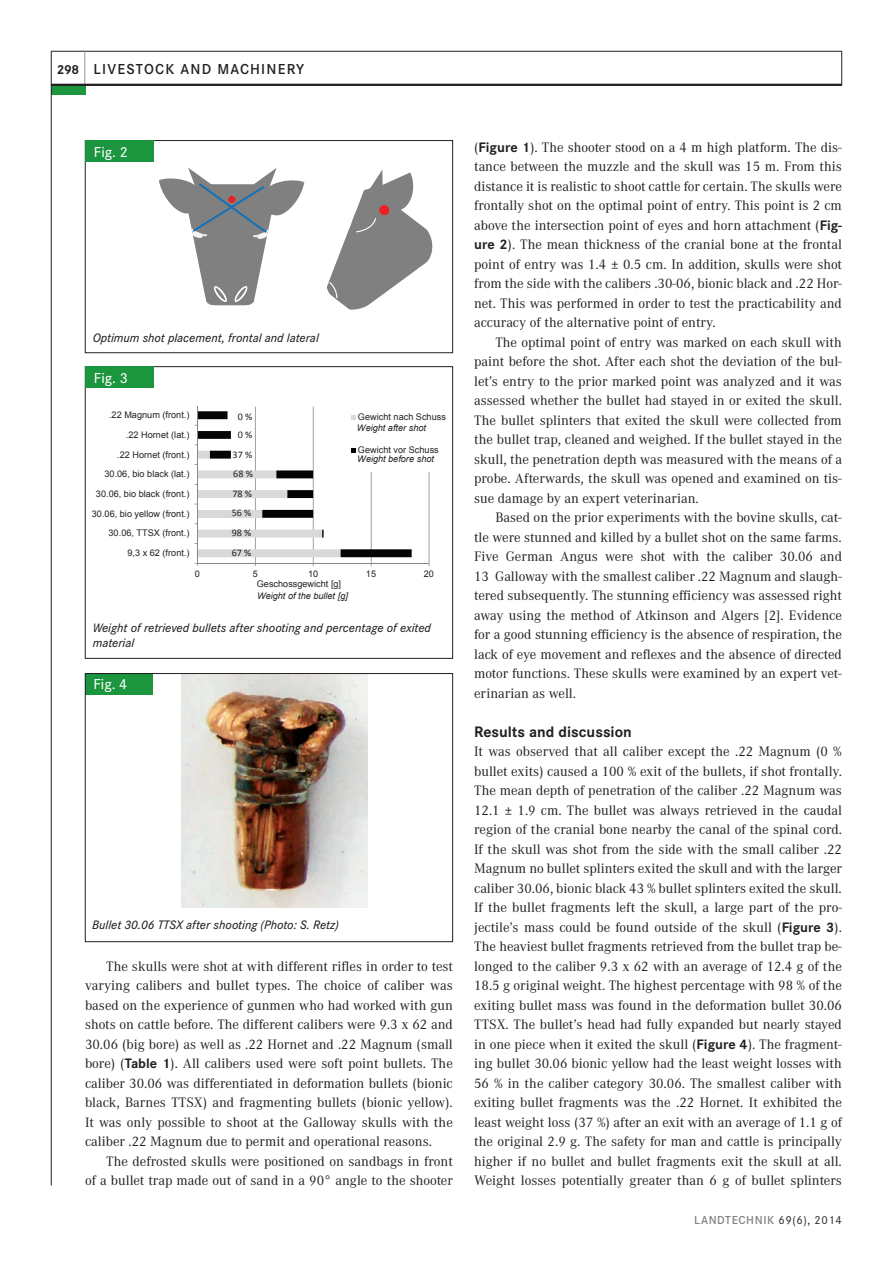
<style>
.page{position:relative;width:893px;height:1263px;background:#fff}
.page>*{position:absolute;margin:0;border:0;box-sizing:border-box;transform-origin:0 0}
.t1{font:700 15.75px "Corporate S";color:#231f20}
.t2{font:600 15px "Corporate S";letter-spacing:.08em;color:#231f20}
.t3{font:500 15px "Corporate S";color:#fff}
.t4{font:14.25px/19.5px "Corporate A";color:#231f20;text-align:justify}
.t5{font:700 13.5px "Corporate S";color:#231f20}
.t6{font:italic 500 12.75px/15px "Corporate S";color:#231f20}
.t7{font:600 12px "Corporate S";letter-spacing:.05em;color:#808285}
.t8{font:10.05px/19.5px "Calibri";color:#231f20}
.t9{font:9.15px/10.5px "Arial";color:#231f20}
.t10{font:italic 9.15px "Arial";color:#231f20}
.s1{font-family:"Corporate S";font-weight:700}
.s2{font-weight:400;color:#231f20}
</style>
<div class="page">
<hr style="left:51px;top:51px;width:791px;height:1px;background:#231f20">
<hr style="left:85px;top:51px;width:1px;height:34px;background:#939598">
<hr style="left:841px;top:51px;width:1px;height:34px;background:#231f20">
<div style="left:51px;top:85px;width:34px;height:10px;background:#1b953e"></div>
<hr style="left:51px;top:51px;width:1px;height:1134px;background:#231f20">
<hr style="left:51px;top:84px;width:791px;height:2px;background:#231f20">
<div style="left:85px;top:140px;width:368px;height:213px;border:1px solid #231f20"></div>
<div style="left:85px;top:141px;width:68px;height:21px;background:#1b953e"></div>
<svg style="left:159px;top:168px;width:145px;height:138px"></svg>
<svg style="left:327px;top:170px;width:106px;height:140px"></svg>
<div style="left:85px;top:366px;width:368px;height:293px;border:1px solid #231f20"></div>
<div style="left:85px;top:367px;width:68px;height:21px;background:#1b953e"></div>
<hr style="left:429px;top:406px;width:1px;height:157px;background:#868686">
<hr style="left:371px;top:406px;width:1px;height:157px;background:#868686">
<hr style="left:313px;top:406px;width:1px;height:157px;background:#868686">
<hr style="left:255px;top:406px;width:1px;height:157px;background:#868686">
<hr style="left:197px;top:563px;width:232px;height:1px;background:#868686">
<hr style="left:197px;top:406px;width:1px;height:157px;background:#868686">
<div style="left:339px;top:406px;width:107px;height:66px;background:#fff"></div>
<svg style="left:195px;top:411px;width:217px;height:146px"></svg>
<div style="left:354px;top:422px;width:87px;height:12px;background:#fff"></div>
<div style="left:355px;top:454px;width:87px;height:12px;background:#fff"></div>
<img style="left:182px;top:675px;width:185px;height:232px">
<div style="left:85px;top:673px;width:67px;height:21px;background:#1b953e"></div>
<div style="left:85px;top:673px;width:368px;height:269px;border:1px solid #231f20"></div>
<p class="t5" style="left:57px;top:61px;width:24px">298</p>
<p class="t2" style="left:94px;top:60px;width:212px">LIVESTOCK AND MACHINERY</p>
<p class="t3" style="left:94px;top:143px;width:35px">Fig. 2</p>
<p class="t6" style="left:93px;top:330px;width:228px">Optimum shot placement, frontal and lateral</p>
<p class="t3" style="left:94px;top:370px;width:35px">Fig. 3</p>
<p class="t9" style="left:109px;top:410px;width:82px">.22 Magnum (front.)</p>
<p class="t9" style="left:126px;top:429px;width:65px">.22 Hornet (lat.)</p>
<p class="t9" style="left:117px;top:449px;width:74px">.22 Hornet (front.)</p>
<p class="t9" style="left:105px;top:469px;width:86px">30.06, bio black (lat.)</p>
<p class="t9" style="left:96px;top:488px;width:95px">30.06, bio black (front.)</p>
<p class="t9" style="left:92px;top:508px;width:99px">30.06, bio yellow (front.)</p>
<p class="t9" style="left:109px;top:528px;width:82px">30.06, TTSX (front.)</p>
<p class="t9" style="left:127px;top:548px;width:64px">9,3 x 62 (front.)</p>
<p class="t8" style="left:238px;top:407px;width:16px;line-height:18.6px">0%<br>0%</p>
<p class="t8" style="left:232px;top:445px;width:23px">37%<br>68%<br>78%<br>56%<br>98%<br>67%</p>
<p class="t9" style="left:358px;top:412px;width:89px">Gewicht nach Schuss weigh</p>
<p class="t9" style="left:358px;top:445px;width:82px">Gewicht vor Schuss weight before shot</p>
<p class="t10" style="left:357px;top:421px;width:71px">Weight after shot</p>
<p class="t10" style="left:357px;top:453px;width:78px">Weight before shot</p>
<p class="t9" style="left:195px;top:568px;width:7px">0</p>
<p class="t9" style="left:253px;top:568px;width:7px">5</p>
<p class="t9" style="left:308px;top:568px;width:12px">10</p>
<p class="t9" style="left:366px;top:568px;width:12px">15</p>
<p class="t9" style="left:424px;top:568px;width:12px">20</p>
<p class="t9" style="left:257px;top:578px;width:86px">Geschossgewicht [g]</p>
<p class="t10" style="left:257px;top:590px;width:92px">Weight of the bullet [g]</p>
<p class="t6" style="left:93px;top:620px;width:340px">Weight of retrieved bullets after shooting and percentage of exited material</p>
<p class="t3" style="left:94px;top:676px;width:35px">Fig. 4</p>
<p class="t6" style="left:92px;top:918px;width:248px">Bullet 30.06 TTSX after shooting (Photo: S. Retz)</p>
<p class="t4" style="left:85px;top:957px;width:369px;text-indent:21px">The skulls were shot at with different rifles in order to test varying calibers and bullet types. The choice of caliber was based on the experience of gunmen who had worked with gun shots on cattle before. The different calibers were 9.3 x 62 and 30.06 (big bore) as well as .22 Hornet and .22 Magnum (small bore) (<span class="s1">Table 1</span>). All calibers used were soft point bullets. The caliber 30.06 was differentiated in deformation bullets (bionic black, Barnes TTSX) and fragmenting bullets (bionic yellow).<br>It was only possible to shoot at the Galloway skulls with the caliber .22 Magnum due to permit and operational reasons.</p>
<p class="t4" style="left:85px;top:1152px;width:369px;text-align:right">The defrosted skulls were positioned on sandbags in front<br>of a bullet trap made out of sand in a 90° angle to the shooter</p>
<p class="t4" style="left:474px;top:138px;width:369px">(<span class="s1">Figure 1</span>). The shooter stood on a 4 m high platform. The dis&shy;tance between the muzzle and the skull was 15 m. From this distance it is realistic to shoot cattle for certain. The skulls were frontally shot on the optimal point of entry. This point is 2 cm above the intersection point of eyes and horn attachment (<span class="s1">Fig&shy;ure 2</span>). The mean thickness of the cranial bone at the frontal point of entry was 1.4 ± 0.5 cm. In addition, skulls were shot from the side with the calibers .30-06, bionic black and .22 Hor&shy;net. This was performed in order to test the practicability and accuracy of the alternative point of entry.</p>
<p class="t4" style="left:474px;top:333px;width:369px;text-indent:21px">The optimal point of entry was marked on each skull with paint before the shot. After each shot the deviation of the bul&shy;let’s entry to the prior marked point was analyzed and it was assessed whether the bullet had stayed in or exited the skull.<br>The bullet splinters that exited the skull were collected from the bullet trap, cleaned and weighed. If the bullet stayed in the skull, the penetration depth was measured with the means of a probe. Afterwards, the skull was opened and examined on tis&shy;sue damage by an expert veterinarian.</p>
<p class="t4" style="left:474px;top:508px;width:369px;text-indent:21px">Based on the prior experiments with the bovine skulls, cat&shy;tle were stunned and killed by a bullet shot on the same farms.<br>Five German Angus were shot with the caliber 30.06 and 13 Galloway with the smallest caliber .22 Magnum and slaugh&shy;tered subsequently. The stunning efficiency was assessed right away using the method of Atkinson and Algers [2]. Evidence for a good stunning efficiency is the absence of respiration, the lack of eye movement and reflexes and the absence of directed motor functions. These skulls were examined by an expert vet&shy;erinarian as well.</p>
<p class="t1" style="left:474px;top:723px;width:159px">Results and discussion</p>
<p class="t4" style="left:474px;top:742px;width:369px">It was observed that all caliber except the .22 Magnum (0 % bullet exits) caused a 100 % exit of the bullets, if shot frontally.<br>The mean depth of penetration of the caliber .22 Magnum was 12.1 ± 1.9 cm. The bullet was always retrieved in the caudal region of the cranial bone nearby the canal of the spinal cord.<br>If the skull was shot from the side with the small caliber .22<br>Magnum no bullet splinters exited the skull and with the larger caliber 30.06, bionic black 43 % bullet splinters exited the skull.<br>If the bullet fragments left the skull, a large part of the pro&shy;jectile’s mass could be found outside of the skull (<span class="s1">Figure 3</span>).<br>The heaviest bullet fragments retrieved from the bullet trap be&shy;longed to the caliber 9.3 x 62 with an average of 12.4 g of the 18.5 g original weight. The highest percentage with 98 % of the exiting bullet mass was found in the deformation bullet 30.06<br>TTSX. The bullet’s head had fully expanded but nearly stayed in one piece when it exited the skull (<span class="s1">Figure 4</span>). The fragment&shy;ing bullet 30.06 bionic yellow had the least weight losses with 56 % in the caliber category 30.06. The smallest caliber with exiting bullet fragments was the .22 Hornet. It exhibited the least weight loss (37 %) after an exit with an average of 1.1 g of the original 2.9 g. The safety for man and cattle is principally higher if no bullet and bullet fragments exit the skull at all.<br>Weight losses potentially greater than 6 g of bullet splinters</p>
<p class="t8" style="left:502px;top:416px;width:95px">9,3 x 62 (fron33,05622</p>
<p class="t8" style="left:635px;top:416px;width:7px">5</p>
<p class="t8" style="left:502px;top:429px;width:95px">30.06, TTSX 1,151376</p>
<p class="t8" style="left:635px;top:429px;width:7px">2</p>
<p class="t8" style="left:502px;top:456px;width:95px">30.06, bio bl 19,33714</p>
<p class="t8" style="left:635px;top:456px;width:7px">7</p>
<p class="t8" style="left:502px;top:469px;width:52px">30.06, bio bl</p>
<p class="t8" style="left:567px;top:469px;width:30px">31,755</p>
<p class="t8" style="left:635px;top:472px;width:7px;line-height:13.4px">2<br>6</p>
<p class="t8" style="left:502px;top:495px;width:53px">.22 Hornet (l</p>
<p class="t8" style="left:590px;top:495px;width:7px">0</p>
<p class="t8" style="left:502px;top:509px;width:53px">.22 Magnum</p>
<p class="t8" style="left:590px;top:509px;width:7px">0</p>
<p class="t7" style="left:694px;top:1213px;width:149px">LANDTECHNIK <span class="s2">69(6), 2014</span></p>
</div>
